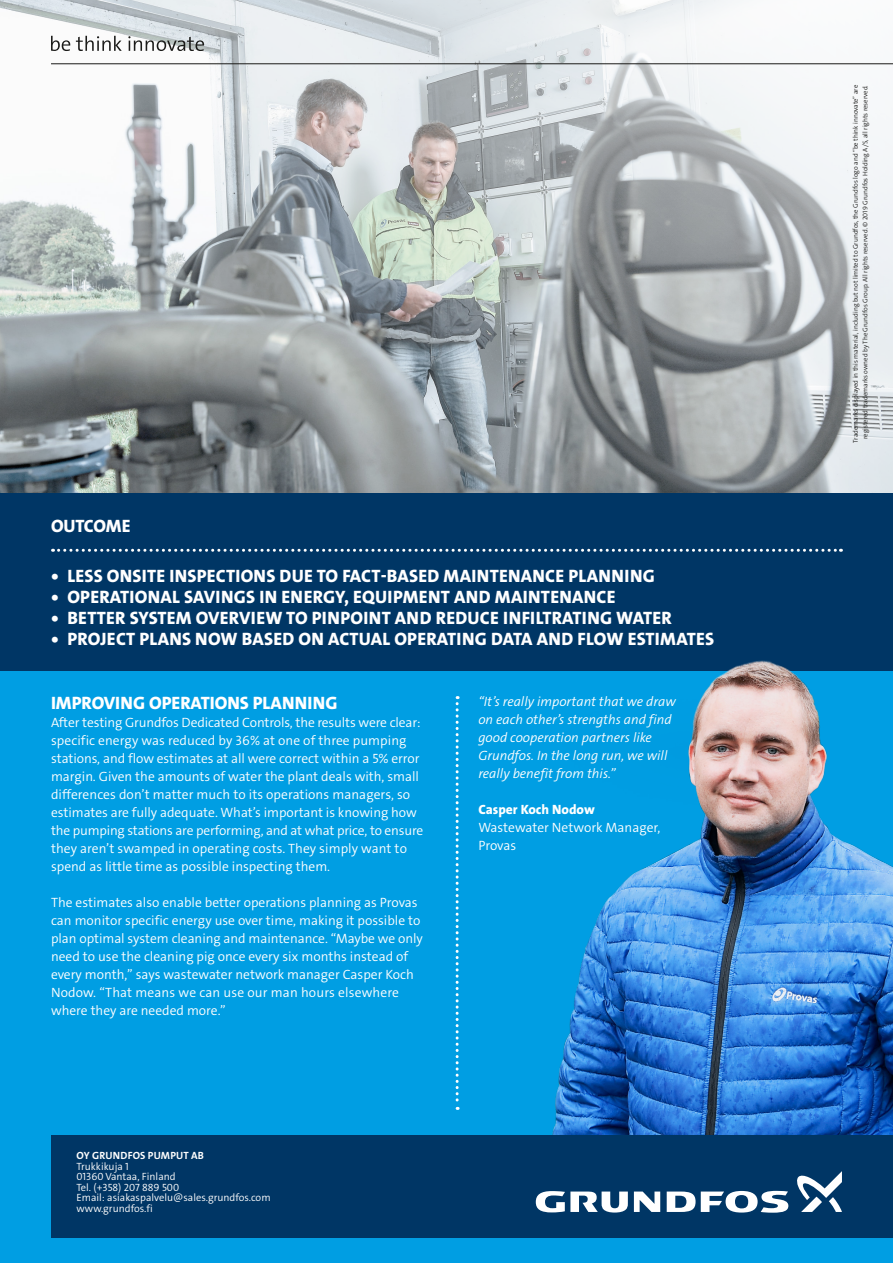
<style>
.page{position:relative;width:893px;height:1263px;background:#fff}
.page>*{position:absolute;margin:0;border:0;box-sizing:border-box;transform-origin:0 0}
.t1{font:18px "Grundfos The Sans V2 OT 8 XB";letter-spacing:.015em;color:#fff}
.t2{font:18px "Grundfos The Sans V2 OT 8 XB";letter-spacing:-.01em;color:#fff}
.t3{font:13.5px/18px "Grundfos The Sans V2 OT 4 SL";color:#fff}
.t4{font:13.5px/18px "Grundfos The Sans V2 OT 4 SL Italic";color:#fff}
.t5{font:13.5px "Grundfos The Sans V2 OT 8 XB";color:#fff}
.t6{font:10.5px/10.5px "Grundfos The Sans V2 OT 4 SL";color:#fff}
.t7{font:10.5px "Grundfos The Sans V2 OT 7 B";letter-spacing:.015em;color:#fff}
.t8{font:6.75px/9.8px "Grundfos The Sans V2 OT 4 SL";color:#1a1a18;text-align:center}
</style>
<div class="page">
<img style="left:0;top:0;width:893px;height:493px">
<div style="left:0;top:649px;width:893px;height:614px;background:#009ee3"></div>
<div style="left:0;top:493px;width:893px;height:177px;background:#003665"></div>
<svg style="left:456px;top:696px;width:3px;height:414px"></svg>
<svg style="left:53px;top:549px;width:788px;height:3px"></svg>
<img style="left:477px;top:660px;width:416px;height:475px">
<div style="left:51px;top:1135px;width:842px;height:102px;background:#003665"></div>
<hr style="left:51px;top:63px;width:842px;height:1px;background:#1a1a18">
<svg style="left:634px;top:1191px;width:26px;height:21px"></svg>
<svg style="left:536px;top:1191px;width:92px;height:21px"></svg>
<svg style="left:667px;top:1191px;width:121px;height:22px"></svg>
<svg style="left:797px;top:1171px;width:45px;height:41px"></svg>
<svg style="left:51px;top:36px;width:19px;height:15px"></svg>
<svg style="left:76px;top:36px;width:46px;height:15px"></svg>
<svg style="left:128px;top:36px;width:76px;height:15px"></svg>
<h1 class="t2" style="left:51px;top:514px;width:81px">OUTCOME</h1>
<h1 class="t1" style="left:51px;top:564px;width:605px">• LESS ONSITE INSPECTIONS DUE TO FACT-BASED MAINTENANCE PLANNING</h1>
<h1 class="t1" style="left:51px;top:585px;width:566px">• OPERATIONAL SAVINGS IN ENERGY, EQUIPMENT AND MAINTENANCE</h1>
<h1 class="t1" style="left:51px;top:606px;width:622px">• BETTER SYSTEM OVERVIEW TO PINPOINT AND REDUCE INFILTRATING WATER</h1>
<h1 class="t1" style="left:51px;top:627px;width:665px">• PROJECT PLANS NOW BASED ON ACTUAL OPERATING DATA AND FLOW ESTIMATES</h1>
<h1 class="t1" style="left:51px;top:692px;width:288px">IMPROVING OPERATIONS PLANNING</h1>
<p class="t3" style="left:51px;top:714px;width:374px">After testing Grundfos Dedicated Controls, the results were clear: specific energy was reduced by 36% at one of three pumping stations, and flow estimates at all were correct within a 5% error margin. Given the amounts of water the plant deals with, small differences don’t matter much to its operations managers, so estimates are fully adequate. What’s important is knowing how the pumping stations are performing, and at what price, to ensure they aren’t swamped in operating costs. They simply want to spend as little time as possible inspecting them.</p>
<p class="t3" style="left:51px;top:894px;width:373px">The estimates also enable better operations planning as Provas can monitor specific energy use over time, making it possible to plan optimal system cleaning and maintenance. “Maybe we only need to use the cleaning pig once every six months instead of every month,” says wastewater network manager Casper Koch Nodow. “That means we can use our man hours elsewhere where they are needed more.”</p>
<p class="t7" style="left:77px;top:1149px;width:129px">OY GRUNDFOS PUMPUT AB</p>
<p class="t6" style="left:77px;top:1161px;width:196px">Trukkikuja 1<br>01360 Vantaa, Finland<br>Tel. (+358) 207 889 500<br>Email: asiakaspalvelu@sales.grundfos.com www.grundfos.fi</p>
<p class="t4" style="left:478px;top:693px;width:199px">“It’s really important that we draw on each other’s strengths and find good cooperation partners like<br>Grundfos. In the long run, we will really benefit from this.”</p>
<p class="t5" style="left:478px;top:801px;width:118px">Casper Koch Nodow</p>
<p class="t3" style="left:478px;top:819px;width:183px">Wastewater Network Manager,<br>Provas</p>
<p class="t8" style="left:851px;top:443px;width:359px;rotate:-90deg">Trademarks displayed in this material, including but not limited to Grundfos, the Grundfos logo and “be think innovate” are registered trademarks owned by The Grundfos Group. All rights reserved. © 2019 Grundfos Holding A/S, all rights reserved.</p>
</div>
